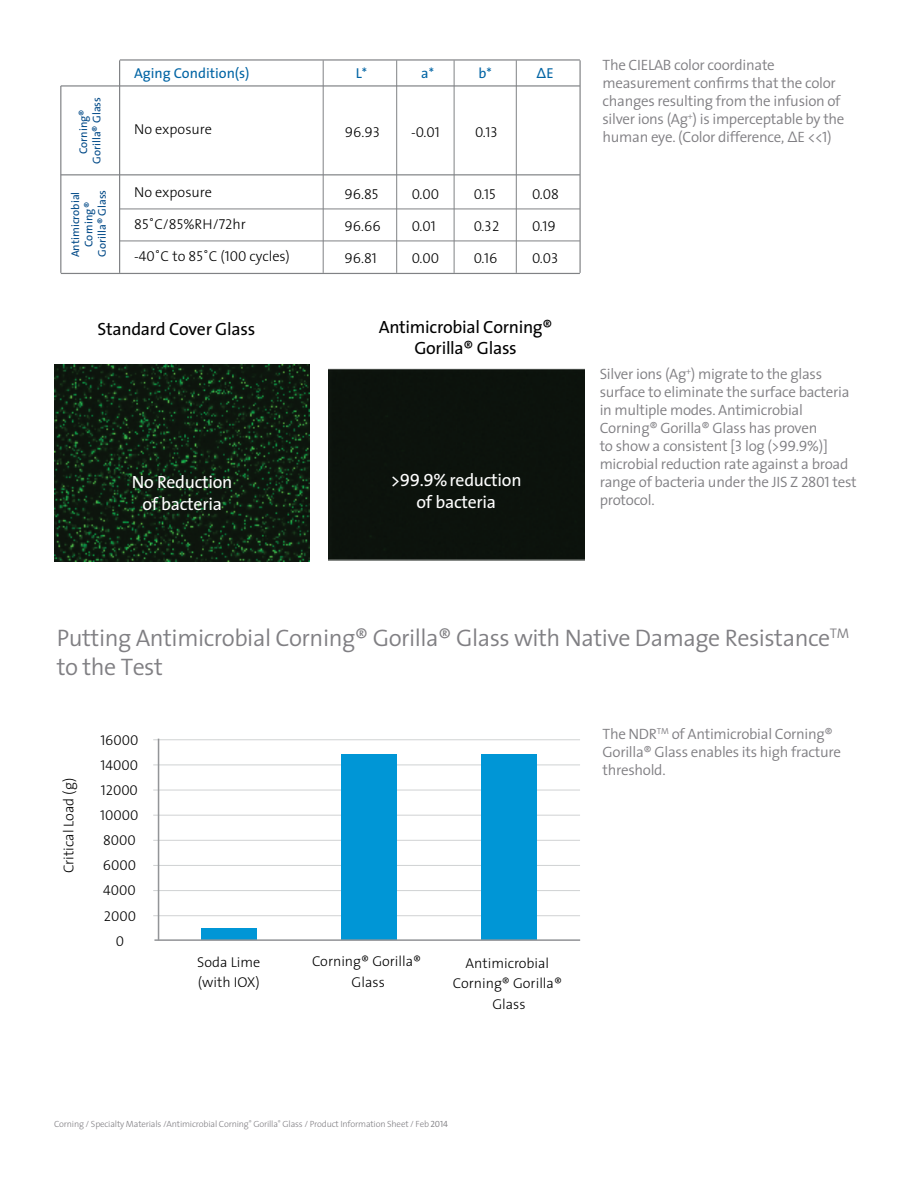
<style>
.page{position:relative;width:918px;height:1188px;background:#fff}
.page>*{position:absolute;margin:0;border:0;box-sizing:border-box;transform-origin:0 0}
.t1{font:300 24px/28.8px "The Sans";letter-spacing:-.02em;color:#807f83}
.t2{font:17.85px/21.3px "The Sans";letter-spacing:-.015em;color:#000;text-align:center}
.t3{font:17.85px/21.3px "The Sans";letter-spacing:-.015em;color:#fff;text-align:center}
.t4{font:300 15px/18px "The Sans";letter-spacing:-.02em;color:#807f83}
.t5{font:14.4px "The Sans Light Caps";color:#000}
.t6{font:300 14.4px "The Sans";color:#000}
.t7{font:14.4px "The Sans";color:#0064a4}
.t8{font:300 14.25px/20.1px "The Sans";color:#000;text-align:center}
.t9{font:14.25px/25.2px "The Sans Light Caps";color:#000;text-align:center}
.t10{font:11.1px/13.4px "The Sans";color:#004987;text-align:center}
.t11{font:300 9px "The Sans";letter-spacing:-.02em;color:#807f83}
.s1{font-family:"The Sans Light Caps";font-weight:400}
.s2{font-family:"The Sans Caps"}
.s3{font-family:"The Sans Semi Light Caps";font-weight:400}
</style>
<div class="page">
<div style="left:328px;top:368px;width:256px;height:193px;background:#0c120c"></div>
<img style="left:54px;top:365px;width:256px;height:197px">
<hr style="left:61px;top:85px;width:519px;height:2px;background:#808285">
<hr style="left:61px;top:174px;width:519px;height:1px;background:#808285">
<hr style="left:61px;top:273px;width:519px;height:1px;background:#808285">
<hr style="left:119px;top:60px;width:1px;height:213px;background:#808285">
<hr style="left:120px;top:209px;width:460px;height:1px;background:#808285">
<hr style="left:120px;top:241px;width:460px;height:1px;background:#808285">
<hr style="left:323px;top:60px;width:1px;height:213px;background:#808285">
<hr style="left:396px;top:60px;width:1px;height:213px;background:#808285">
<hr style="left:454px;top:60px;width:1px;height:213px;background:#808285">
<hr style="left:516px;top:60px;width:1px;height:213px;background:#808285">
<hr style="left:579px;top:60px;width:2px;height:213px;background:#808285">
<hr style="left:60px;top:86px;width:1px;height:187px;background:#808285">
<hr style="left:120px;top:59px;width:460px;height:2px;background:#808285">
<hr style="left:154px;top:915px;width:426px;height:1px;background:#d1d3d4">
<hr style="left:154px;top:890px;width:426px;height:1px;background:#d1d3d4">
<hr style="left:154px;top:865px;width:426px;height:1px;background:#d1d3d4">
<hr style="left:154px;top:840px;width:426px;height:1px;background:#d1d3d4">
<hr style="left:154px;top:815px;width:426px;height:1px;background:#d1d3d4">
<hr style="left:154px;top:790px;width:426px;height:1px;background:#d1d3d4">
<hr style="left:154px;top:764px;width:426px;height:1px;background:#d1d3d4">
<hr style="left:154px;top:739px;width:426px;height:1px;background:#d1d3d4">
<div style="left:481px;top:755px;width:55px;height:185px;background:#0096d6"></div>
<div style="left:341px;top:755px;width:56px;height:185px;background:#0096d6"></div>
<div style="left:201px;top:929px;width:56px;height:11px;background:#0096d6"></div>
<hr style="left:155px;top:939px;width:424px;height:2px;background:#939598">
<hr style="left:158px;top:739px;width:1px;height:201px;background:#939598">
<p class="t10" style="left:77px;top:164px;width:68px;rotate:-90deg">Corning®<br>Gorilla® Glass</p>
<p class="t10" style="left:69px;top:257px;width:69px;rotate:-90deg">Antimicrobial<br>Corning®<br>Gorilla® Glass</p>
<p class="t7" style="left:134px;top:64px;width:117px">Aging Condition(s)</p>
<p class="t7" style="left:356px;top:64px;width:13px">L*</p>
<p class="t7" style="left:421px;top:64px;width:14px">a*</p>
<p class="t7" style="left:479px;top:64px;width:15px">b*</p>
<p class="t7" style="left:536px;top:64px;width:19px">ýE</p>
<p class="t6" style="left:134px;top:120px;width:79px">No exposure</p>
<p class="t5" style="left:345px;top:123px;width:37px">96.93</p>
<p class="t5" style="left:411px;top:123px;width:30px">-0.01</p>
<p class="t5" style="left:475px;top:123px;width:24px">0.13</p>
<p class="t6" style="left:134px;top:183px;width:79px">No exposure</p>
<p class="t6" style="left:134px;top:215px;width:113px"><span class="s1">85</span>˚C/<span class="s1">85</span>%RH/<span class="s1">72</span>hr</p>
<p class="t6" style="left:134px;top:247px;width:157px"><span class="s1">-40</span>˚C to <span class="s1">85</span>˚C (<span class="s1">100</span> cycles)</p>
<p class="t5" style="left:344px;top:185px;width:36px">96.85</p>
<p class="t5" style="left:344px;top:216px;width:38px">96.66</p>
<p class="t5" style="left:344px;top:248px;width:34px">96.81</p>
<p class="t5" style="left:412px;top:185px;width:29px">0.00</p>
<p class="t5" style="left:412px;top:216px;width:26px">0.01</p>
<p class="t5" style="left:412px;top:248px;width:29px">0.00</p>
<p class="t5" style="left:474px;top:185px;width:24px">0.15</p>
<p class="t5" style="left:474px;top:216px;width:27px">0.32</p>
<p class="t5" style="left:474px;top:248px;width:25px">0.16</p>
<p class="t5" style="left:532px;top:185px;width:28px">0.08</p>
<p class="t5" style="left:532px;top:216px;width:25px">0.19</p>
<p class="t5" style="left:532px;top:248px;width:28px">0.03</p>
<p class="t2" style="left:98px;top:318px;width:159px">Standard Cover Glass</p>
<p class="t2" style="left:379px;top:316px;width:175px">Antimicrobial Corning®<br>Gorilla® Glass</p>
<p class="t3" style="left:132px;top:472px;width:102px">No Reduction of bacteria</p>
<p class="t3" style="left:391px;top:470px;width:132px">&gt;<span class="s2">99.9</span>%reduction of bacteria</p>
<p class="t4" style="left:603px;top:56px;width:244px">The CIELAB color coordinate measurement confirms that the color changes resulting from the infusion of silver ions (Ag<sup>+</sup>) is imperceptable by the human eye. (Color difference, ýE &lt;&lt;<span class="s3">1</span>)</p>
<p class="t4" style="left:600px;top:365px;width:259px">Silver ions (Ag<sup>+</sup>) migrate to the glass surface to eliminate the surface bacteria in multiple modes. Antimicrobial Corning® Gorilla® Glass has proven<br>to show a consistent [<span class="s3">3</span> log (&gt;<span class="s3">99.9</span>%)] microbial reduction rate against a broad range of bacteria under the JIS Z <span class="s3">2801</span> test protocol.</p>
<h1 class="t1" style="left:57px;top:624px;width:794px">Putting Antimicrobial Corning® Gorilla® Glass with Native Damage Resistance<sup>TM </sup>to the Test</h1>
<p class="t8" style="left:59px;top:873px;width:97px;rotate:-90deg">Critical Load (g)</p>
<p class="t9" style="left:100px;top:727px;width:40px">16000</p>
<p class="t9" style="left:101px;top:752px;width:39px">14000</p>
<p class="t9" style="left:101px;top:778px;width:39px">12000</p>
<p class="t9" style="left:100px;top:803px;width:40px">10000</p>
<p class="t9" style="left:103px;top:828px;width:34px">8000</p>
<p class="t9" style="left:103px;top:853px;width:35px">6000</p>
<p class="t9" style="left:103px;top:878px;width:35px">4000<br>2000<br>0</p>
<p class="t4" style="left:603px;top:725px;width:240px">The NDR<sup>TM</sup> of Antimicrobial Corning®<br>Gorilla® Glass enables its high fracture threshold.</p>
<p class="t8" style="left:197px;top:952px;width:65px;text-align:left">Soda Lime (with IOX)</p>
<p class="t8" style="left:312px;top:952px;width:111px">Corning® Gorilla®<br>Glass</p>
<p class="t8" style="left:453px;top:954px;width:111px">Antimicrobial<br>Corning® Gorilla®<br>Glass</p>
<p class="t11" style="left:54px;top:1119px;width:395px">Corning / Specialty Materials /Antimicrobial Corning<sup>®</sup> Gorilla<sup>®</sup> Glass / Product Information Sheet / Feb <span class="s3">2014</span></p>
</div>
